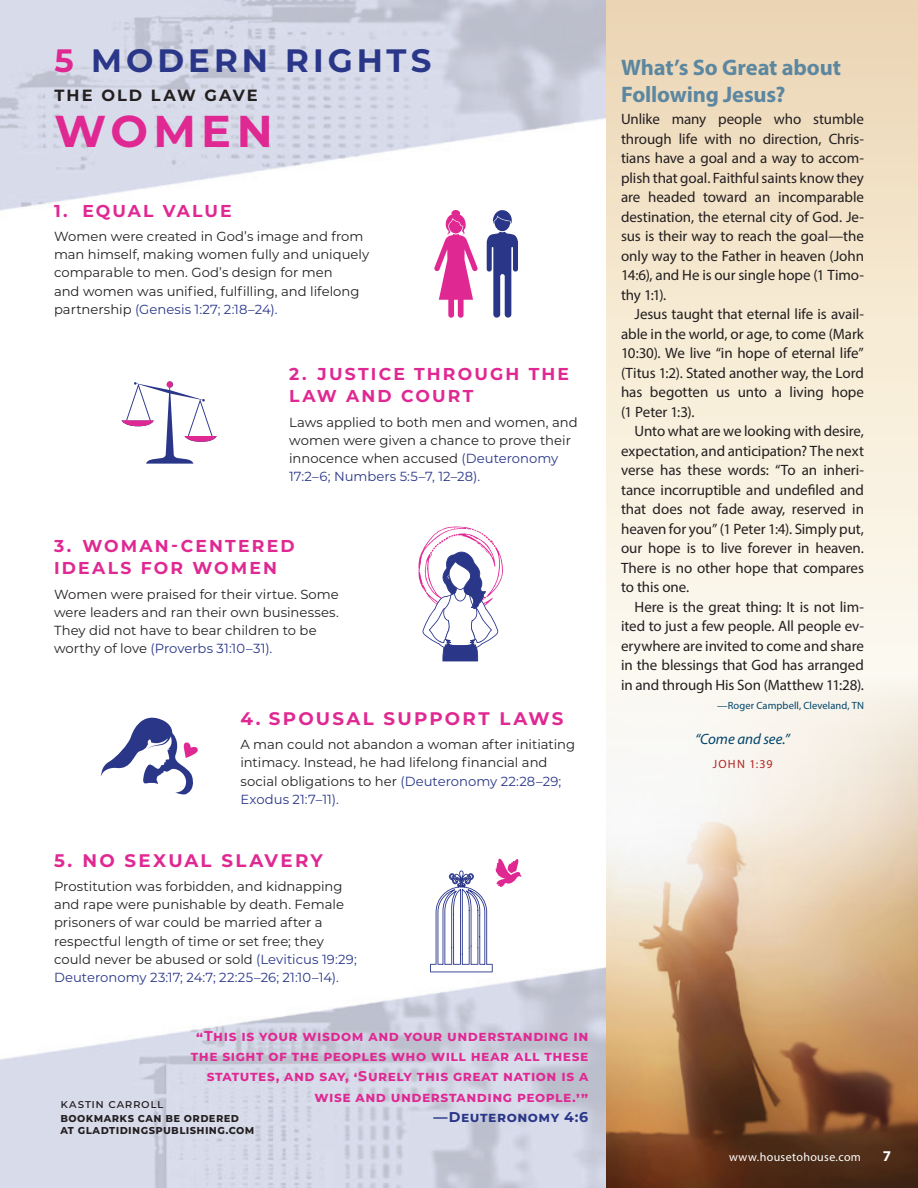
<style>
.page{position:relative;width:918px;height:1188px;background:#fff}
.page>*{position:absolute;margin:0;border:0;box-sizing:border-box;transform-origin:0 0}
.t1{font:700 44.55px "Montserrat";letter-spacing:.12em;color:#e02893}
.t2{font:700 32.4px "Montserrat";letter-spacing:.125em;color:#2a3789}
.Side_Article_Headings{font:700 22.5px/27px "Myriad Pro";letter-spacing:-.01em;color:#5c87a1}
.t3{font:700 18.15px "Montserrat";letter-spacing:.125em;color:#e02893}
.t4{font:700 17.25px "Montserrat";letter-spacing:.13em;color:#e02893}
.t5{font:700 16.2px "Montserrat";letter-spacing:.125em;color:#231f20}
.Body_Sans-Serif_indent{font:15px/19.5px "Myriad Pro";letter-spacing:-.005em;color:#231f20;text-align:justify}
.Body_Sans-Serif_no_indent{font:15px/19.5px "Myriad Pro";letter-spacing:-.005em;color:#231f20;text-align:justify}
.scripture_1{font:italic 15px "Myriad Pro";letter-spacing:-.005em;color:#00446a}
.t6{font:700 15px "Myriad Pro";color:#fff}
.t7{font:700 14.1px/20.2px "Montserrat";letter-spacing:.035em;color:#e02893;text-align:right}
.t8{font:700 14.1px "Montserrat";letter-spacing:.04em;color:#2a3789}
.t9{font:13.2px/18.1px "Montserrat";color:#231f20}
.t10{font:13.2px "Montserrat";color:#2a3789}
.t11{font:700 12.15px "Montserrat";letter-spacing:.035em;color:#231f20;scale:.95 1}
.t12{font:500 12.15px "Montserrat";letter-spacing:.055em;color:#231f20}
.t13{font:12px "Myriad Pro";letter-spacing:.03em;color:#fff}
.scripture_attribution_1{font:12px "Myriad Pro";letter-spacing:.105em;color:#b22423}
.Body_Sans-Serif_indent-2{font:10.5px "Myriad Pro";letter-spacing:.01em;color:#00446a}
.s1{color:#e02893}
.s2{color:#2a3789}
</style>
<div class="page">
<svg style="left:605px;top:0;width:313px;height:677px;background:#f5e9d3"></svg>
<img style="left:605px;top:677px;width:313px;height:511px">
<img style="left:0;top:0;width:605px;height:1188px">
<svg style="left:418px;top:527px;width:85px;height:134px"></svg>
<svg style="left:430px;top:858px;width:92px;height:114px"></svg>
<svg style="left:122px;top:381px;width:97px;height:82px"></svg>
<svg style="left:101px;top:715px;width:97px;height:80px"></svg>
<svg style="left:487px;top:209px;width:31px;height:109px"></svg>
<svg style="left:434px;top:210px;width:44px;height:108px"></svg>
<p class="t2" style="left:55px;top:37px;width:379px"><span class="s1">5</span> MODERN RIGHTS</p>
<p class="t5" style="left:55px;top:84px;width:205px">THE OLD LAW GAVE</p>
<p class="t1" style="left:55px;top:99px;width:220px">WOMEN</p>
<p class="t4" style="left:54px;top:198px;width:179px">1. EQUAL VALUE</p>
<p class="t9" style="left:54px;top:227px;width:317px">Women were created in God’s image and from man himself, making women fully and uniquely comparable to men. God’s design for men<br>and women was unified, fulfilling, and lifelong partnership <span class="s2">(Genesis 1:27; 2:18–24).</span></p>
<p class="t4" style="left:289px;top:362px;width:281px">2. JUSTICE THROUGH THE</p>
<p class="t4" style="left:289px;top:384px;width:186px">LAW AND COURT</p>
<p class="t9" style="left:289px;top:412px;width:290px">Laws applied to both men and women, and women were given a chance to prove their innocence when accused <span class="s2">(Deuteronomy 17:2–6; Numbers 5:5–7, 12–28).</span></p>
<p class="t4" style="left:54px;top:533px;width:242px">3. WOMAN-CENTERED</p>
<p class="t4" style="left:54px;top:556px;width:225px">IDEALS FOR WOMEN</p>
<p class="t9" style="left:54px;top:584px;width:286px">Women were praised for their virtue. Some were leaders and ran their own businesses.<br>They did not have to bear children to be worthy of love <span class="s2">(Proverbs 31:10–31).</span></p>
<p class="t3" style="left:240px;top:705px;width:325px">4. SPOUSAL SUPPORT LAWS</p>
<p class="t9" style="left:240px;top:735px;width:336px">A man could not abandon a woman after initiating intimacy. Instead, he had lifelong financial and social obligations to her <span class="s2">(Deuteronomy 22:28–29; Exodus 21:7–11).</span></p>
<p class="t3" style="left:54px;top:847px;width:270px">5. NO SEXUAL SLAVERY</p>
<p class="t9" style="left:54px;top:877px;width:290px">Prostitution was forbidden, and kidnapping</p>
<p class="t9" style="left:54px;top:895px;width:292px">and rape were punishable by death. Female</p>
<p class="t9" style="left:54px;top:913px;width:270px">prisoners of war could be married after a</p>
<p class="t9" style="left:54px;top:931px;width:271px">respectful length of time or set free; they</p>
<p class="t9" style="left:54px;top:950px;width:304px">could never be abused or sold <span class="s2">(Leviticus 19:29;</span></p>
<p class="t10" style="left:54px;top:968px;width:286px">Deuteronomy 23:17; 24:7; 22:25–26; 21:10–14).</p>
<p class="t7" style="left:191px;top:1025px;width:399px">“This is your wisdom and your understanding in the sight of the peoples who will hear all these statutes, and say, ‘Surely this great nation is a wise and understanding people.’”</p>
<p class="t8" style="left:434px;top:1107px;width:156px">—Deuteronomy 4:6</p>
<p class="t12" style="left:61px;top:1095px;width:104px">kastin carroll</p>
<p class="t11" style="left:61px;top:1109px;width:189px">bookmarks can be ordered</p>
<p class="t11" style="left:61px;top:1121px;width:206px">at gladtidingspublishing.com</p>
<p class="Side_Article_Headings" style="left:621px;top:53px;width:221px">What’s So Great about<br>Following Jesus?</p>
<p class="Body_Sans-Serif_no_indent" style="left:621px;top:109px;width:244px">Unlike many people who stumble through life with no direction, Chris&shy;tians have a goal and a way to accom&shy;plish that goal. Faithful saints know they are headed toward an incomparable destination, the eternal city of God. Je&shy;sus is their way to reach the goal—the only way to the Father in heaven (John 14:6), and He is our single hope (1 Timo&shy;thy 1:1).</p>
<p class="Body_Sans-Serif_indent" style="left:621px;top:304px;width:244px;text-indent:14px">Jesus taught that eternal life is avail&shy;able in the world, or age, to come (Mark 10:30). We live “in hope of eternal life” (Titus 1:2). Stated another way, the Lord has begotten us unto a living hope (1 Peter 1:3).</p>
<p class="Body_Sans-Serif_indent" style="left:621px;top:421px;width:244px;text-indent:14px">Unto what are we looking with desire, expectation, and anticipation? The next verse has these words: “To an inheri&shy;tance incorruptible and undefiled and that does not fade away, reserved in heaven for you” (1 Peter 1:4). Simply put, our hope is to live forever in heaven.<br>There is no other hope that compares to this one.</p>
<p class="Body_Sans-Serif_indent" style="left:621px;top:597px;width:244px;text-indent:14px">Here is the great thing: It is not lim&shy;ited to just a few people. All people ev&shy;erywhere are invited to come and share in the blessings that God has arranged in and through His Son (Matthew 11:28).</p>
<p class="Body_Sans-Serif_indent-2" style="left:717px;top:699px;width:149px">—Roger Campbell, Cleveland, TN</p>
<p class="scripture_1" style="left:695px;top:730px;width:96px">“Come and see.”</p>
<p class="scripture_attribution_1" style="left:713px;top:756px;width:61px">JOHN 1:39</p>
<p class="t13" style="left:729px;top:1150px;width:133px">www.housetohouse.com</p>
<p class="t6" style="left:883px;top:1146px;width:10px">7</p>
</div>
